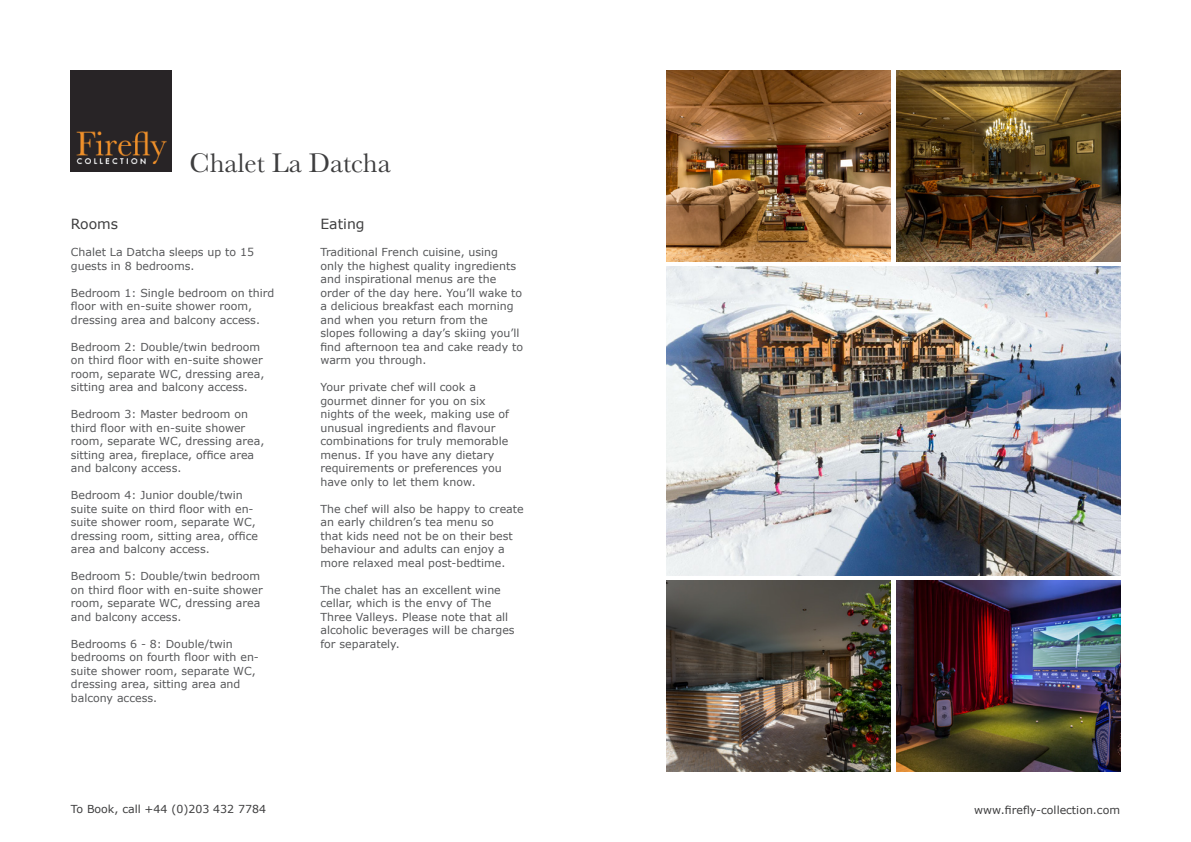
<style>
.page{position:relative;width:1191px;height:842px;background:#fff}
.page>*{position:absolute;margin:0;border:0;box-sizing:border-box;transform-origin:0 0}
.t1{font:28px "Baskerville";color:#3e3e3f}
.t2{font:14px "Verdana";color:#3e3e3f}
.t3{font:11px/13.5px "Verdana";color:#57585a}
.t4{font:11px "Verdana";color:#3e3e3f}
</style>
<div class="page">
<img style="left:71px;top:71px;width:101px;height:101px">
<img style="left:666px;top:71px;width:224px;height:190px">
<img style="left:896px;top:71px;width:224px;height:190px">
<img style="left:666px;top:267px;width:454px;height:308px">
<img style="left:896px;top:581px;width:224px;height:190px">
<img style="left:666px;top:581px;width:224px;height:190px">
<p class="t1" style="left:190px;top:145px;width:203px">Chalet La Datcha</p>
<p class="t2" style="left:71px;top:215px;width:49px">Rooms</p>
<p class="t3" style="left:71px;top:245px;width:185px">Chalet La Datcha sleeps up to 15 guests in 8 bedrooms.</p>
<p class="t3" style="left:71px;top:286px;width:205px">Bedroom 1: Single bedroom on third floor with en-suite shower room, dressing area and balcony access.</p>
<p class="t3" style="left:71px;top:340px;width:195px">Bedroom 2: Double/twin bedroom on third floor with en-suite shower room, separate WC, dressing area, sitting area and balcony access.</p>
<p class="t3" style="left:71px;top:407px;width:195px">Bedroom 3: Master bedroom on third floor with en-suite shower room, separate WC, dressing area, sitting area, fireplace, office area and balcony access.</p>
<p class="t3" style="left:71px;top:488px;width:189px">Bedroom 4: Junior double/twin suite suite on third floor with en&shy;suite shower room, separate WC, dressing room, sitting area, office area and balcony access.</p>
<p class="t3" style="left:71px;top:569px;width:193px">Bedroom 5: Double/twin bedroom on third floor with en-suite shower room, separate WC, dressing area and balcony access.</p>
<p class="t3" style="left:71px;top:637px;width:190px">Bedrooms 6 - 8: Double/twin bedrooms on fourth floor with en&shy;suite shower room, separate WC, dressing area, sitting area and balcony access.</p>
<p class="t4" style="left:71px;top:802px;width:197px">To Book, call +44 (0)203 432 7784</p>
<p class="t2" style="left:320px;top:215px;width:46px">Eating</p>
<p class="t3" style="left:320px;top:245px;width:204px">Traditional French cuisine, using only the highest quality ingredients and inspirational menus are the order of the day here. You’ll wake to a delicious breakfast each morning and when you return from the slopes following a day’s skiing you’ll find afternoon tea and cake ready to warm you through.</p>
<p class="t3" style="left:320px;top:380px;width:190px">Your private chef will cook a gourmet dinner for you on six nights of the week, making use of unusual ingredients and flavour combinations for truly memorable menus. If you have any dietary requirements or preferences you have only to let them know.</p>
<p class="t3" style="left:320px;top:502px;width:205px">The chef will also be happy to create an early children’s tea menu so<br>that kids need not be on their best behaviour and adults can enjoy a more relaxed meal post-bedtime.</p>
<p class="t3" style="left:320px;top:583px;width:196px">The chalet has an excellent wine cellar, which is the envy of The<br>Three Valleys. Please note that all alcoholic beverages will be charges for separately.</p>
<p class="t4" style="left:974px;top:803px;width:147px">www.firefly-collection.com</p>
</div>
